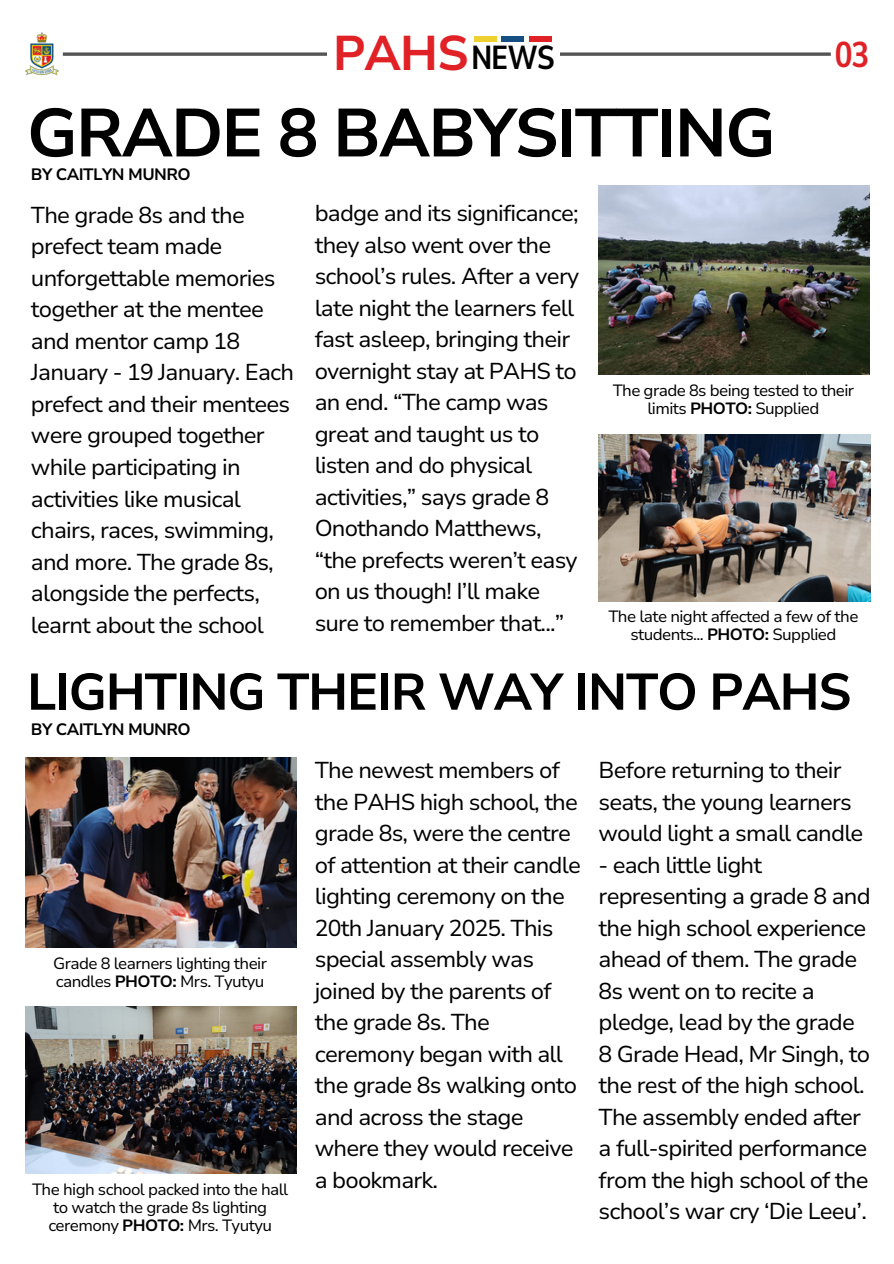
<style>
.page{position:relative;width:894px;height:1264px;background:#fff}
.page>*{position:absolute;margin:0;border:0;box-sizing:border-box;transform-origin:0 0}
.t1{font:700 67.8px "Nunito Sans 10 pt";letter-spacing:-.035em;color:#000}
.t2{font:700 51.3px "Nunito Sans 10 pt";letter-spacing:-.035em;color:#000}
.t3{font:700 48.6px "Nunito Sans 10 pt";color:#e02126}
.t4{font:700 35.7px "Nunito Sans 10 pt Condensed";color:#e02126}
.t5{font:700 33.15px "Nunito Sans 10 pt Condensed";color:#000}
.t6{font:22.95px/31.5px "Nunito Sans 10 pt";letter-spacing:-.035em;color:#000}
.t7{font:700 16.5px "Nunito Sans 10 pt";letter-spacing:-.035em;color:#000}
.t8{font:16.35px/18px "Nunito Sans 10 pt";letter-spacing:-.035em;color:#000;text-align:center}
.s1{font-weight:700}
</style>
<div class="page">
<svg style="left:63px;top:52px;width:767px;height:4px;background:#6e6e6e"></svg>
<div style="left:327px;top:0;width:233px;height:163px;background:#fff"></div>
<div style="left:473px;top:36px;width:23px;height:6px;background:#edd131"></div>
<div style="left:501px;top:36px;width:23px;height:6px;background:#154f82"></div>
<div style="left:529px;top:36px;width:22px;height:6px;background:#e02126"></div>
<img style="left:25px;top:33px;width:33px;height:43px">
<img style="left:598px;top:185px;width:271px;height:190px">
<img style="left:598px;top:434px;width:271px;height:167px">
<img style="left:25px;top:757px;width:271px;height:190px">
<img style="left:25px;top:1006px;width:272px;height:167px">
<h5 class="t3" style="left:332px;top:21px;width:137px">PAHS</h5>
<h2 class="t5" style="left:471px;top:35px;width:85px">NEWS</h2>
<h1 class="t4" style="left:834px;top:31px;width:36px">03</h1>
<h4 class="t1" style="left:27px;top:88px;width:750px">GRADE 8 BABYSITTING</h4>
<h4 class="t7" style="left:31px;top:163px;width:161px">BY CAITLYN MUNRO</h4>
<p class="t6" style="left:31px;top:199px;width:265px">The grade 8s and the prefect team made unforgettable memories together at the mentee and mentor camp 18<br>January - 19 January. Each prefect and their mentees were grouped together while participating in activities like musical chairs, races, swimming, and more. The grade 8s, alongside the perfects, learnt about the school</p>
<p class="t6" style="left:314px;top:198px;width:266px">badge and its significance; they also went over the school’s rules. After a very late night the learners fell fast asleep, bringing their overnight stay at PAHS to an end. “The camp was great and taught us to listen and do physical activities,” says grade 8<br>Onothando Matthews, “the prefects weren’t easy on us though! I’ll make sure to remember that...”</p>
<p class="t8" style="left:612px;top:382px;width:243px">The grade 8s being tested to their limits <span class="s1">PHOTO:</span> Supplied</p>
<p class="t8" style="left:608px;top:607px;width:251px">The late night affected a few of the students... <span class="s1">PHOTO:</span> Supplied</p>
<h2 class="t2" style="left:27px;top:657px;width:826px">LIGHTING THEIR WAY INTO PAHS</h2>
<h5 class="t7" style="left:31px;top:718px;width:161px">BY CAITLYN MUNRO</h5>
<p class="t6" style="left:315px;top:754px;width:267px">The newest members of the PAHS high school, the grade 8s, were the centre of attention at their candle lighting ceremony on the<br>20th January 2025. This special assembly was joined by the parents of the grade 8s. The ceremony began with all the grade 8s walking onto and across the stage where they would receive a bookmark.</p>
<p class="t6" style="left:598px;top:754px;width:266px">Before returning to their seats, the young learners would light a small candle</p>
<p class="t6" style="left:598px;top:849px;width:273px">- each little light representing a grade 8 and the high school experience ahead of them. The grade<br>8s went on to recite a pledge, lead by the grade<br>8 Grade Head, Mr Singh, to the rest of the high school.<br>The assembly ended after a full-spirited performance from the high school of the school’s war cry ‘Die Leeu’.</p>
<p class="t8" style="left:53px;top:954px;width:215px;text-align:left">Grade 8 learners lighting their candles <span class="s1">PHOTO:</span> Mrs. Tyutyu</p>
<p class="t8" style="left:32px;top:1180px;width:257px">The high school packed into the hall to watch the grade 8s lighting ceremony <span class="s1">PHOTO:</span> Mrs. Tyutyu</p>
</div>
